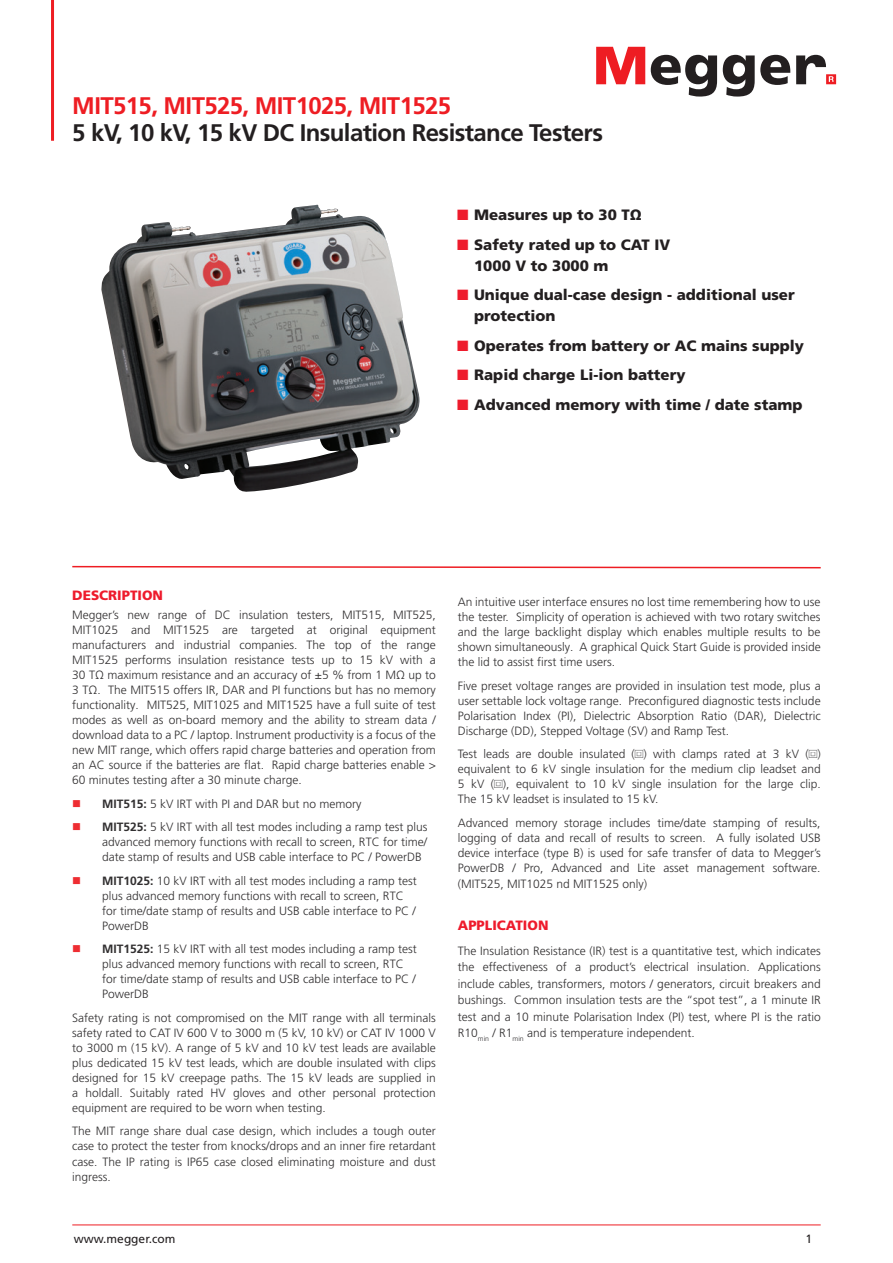
<style>
.page{position:relative;width:893px;height:1263px;background:#fff}
.page>*{position:absolute;margin:0;border:0;box-sizing:border-box;transform-origin:0 0}
.t1{font:700 24px "Frutiger LT Pro";letter-spacing:-.025em;color:#231f20}
.t2{font:700 24px "Frutiger LT Pro";letter-spacing:-.025em;color:#ee1d23}
.t3{font:900 15px/21px "Frutiger LT Pro";color:#231f20}
.t4{font:900 13.5px "Frutiger LT Pro";color:#ee1b2c}
.t5{font:300 12px/15px "Frutiger LT Pro";color:#312f30;text-align:justify}
.t6{font:12px "Frutiger LT Pro";color:#231f20}
.s1{color:#ee1b2c}
.s2{color:#ee2d32}
.s3{font-weight:700}
</style>
<div class="page">
<hr style="left:72px;top:1225px;width:749px;height:1px;background:#ee1d23">
<hr style="left:51px;top:0;width:3px;height:141px;background:#ee1d23">
<svg style="left:596px;top:47px;width:49px;height:37px"></svg>
<svg style="left:651px;top:55px;width:66px;height:42px"></svg>
<svg style="left:723px;top:55px;width:67px;height:42px"></svg>
<svg style="left:796px;top:55px;width:40px;height:29px"></svg>
<svg style="left:72px;top:565px;width:749px;height:4px"></svg>
<img style="left:101px;top:205px;width:319px;height:287px">
<h1 class="t2" style="left:72px;top:91px;width:380px">MIT515, MIT525, MIT1025, MIT1525</h1>
<h1 class="t1" style="left:72px;top:118px;width:532px">5 kV, 10 kV, 15 kV DC Insulation Resistance Testers</h1>
<p class="t3" style="left:457px;top:204px;width:186px"><span class="s1">■</span> Measures up to 30 TΩ</p>
<p class="t3" style="left:474px;top:234px;width:198px;text-indent:-17px"><span class="s1">■</span> Safety rated up to CAT IV<br>1000 V to 3000 m</p>
<p class="t3" style="left:474px;top:284px;width:322px;text-indent:-17px"><span class="s1">■</span> Unique dual-case design - additional user protection</p>
<p class="t3" style="left:457px;top:335px;width:348px"><span class="s1">■</span> Operates from battery or AC mains supply</p>
<p class="t3" style="left:457px;top:364px;width:230px"><span class="s1">■</span> Rapid charge Li-ion battery</p>
<p class="t3" style="left:457px;top:394px;width:347px"><span class="s1">■</span> Advanced memory with time / date stamp</p>
<p class="t4" style="left:72px;top:587px;width:92px">DESCRIPTION</p>
<p class="t5" style="left:72px;top:608px;width:365px">Megger’s new range of DC insulation testers, MIT515, MIT525, MIT1025 and MIT1525 are targeted at original equipment manufacturers and industrial companies. The top of the range MIT1525 performs insulation resistance tests up to 15 kV with a 30 TΩ maximum resistance and an accuracy of ±5 % from 1 MΩ up to 3 TΩ. The MIT515 offers IR, DAR and PI functions but has no memory functionality. MIT525, MIT1025 and MIT1525 have a full suite of test modes as well as on-board memory and the ability to stream data / download data to a PC / laptop. Instrument productivity is a focus of the new MIT range, which offers rapid charge batteries and operation from an AC source if the batteries are flat. Rapid charge batteries enable &gt; 60 minutes testing after a 30 minute charge.</p>
<p class="t5" style="left:72px;top:796px;width:291px"><span class="s2">■</span> <span class="s3">MIT515:</span> 5 kV IRT with PI and DAR but no memory</p>
<p class="t5" style="left:102px;top:820px;width:327px;text-indent:-30px"><span class="s2">■</span> <span class="s3">MIT525:</span> 5 kV IRT with all test modes including a ramp test plus advanced memory functions with recall to screen, RTC for time/ date stamp of results and USB cable interface to PC / PowerDB</p>
<p class="t5" style="left:102px;top:873px;width:316px;text-align:left;text-indent:-30px"><span class="s2">■</span> <span class="s3">MIT1025:</span> 10 kV IRT with all test modes including a ramp test plus advanced memory functions with recall to screen, RTC for time/date stamp of results and USB cable interface to PC / PowerDB</p>
<p class="t5" style="left:102px;top:942px;width:316px;text-align:left;text-indent:-30px"><span class="s2">■</span> <span class="s3">MIT1525:</span> 15 kV IRT with all test modes including a ramp test plus advanced memory functions with recall to screen, RTC for time/date stamp of results and USB cable interface to PC / PowerDB</p>
<p class="t5" style="left:72px;top:1010px;width:365px">Safety rating is not compromised on the MIT range with all terminals safety rated to CAT IV 600 V to 3000 m (5 kV, 10 kV) or CAT IV 1000 V to 3000 m (15 kV). A range of 5 kV and 10 kV test leads are available plus dedicated 15 kV test leads, which are double insulated with clips designed for 15 kV creepage paths. The 15 kV leads are supplied in a holdall. Suitably rated HV gloves and other personal protection equipment are required to be worn when testing.</p>
<p class="t5" style="left:72px;top:1124px;width:365px">The MIT range share dual case design, which includes a tough outer case to protect the tester from knocks/drops and an inner fire retardant case. The IP rating is IP65 case closed eliminating moisture and dust ingress.</p>
<p class="t5" style="left:458px;top:595px;width:364px">An intuitive user interface ensures no lost time remembering how to use the tester. Simplicity of operation is achieved with two rotary switches and the large backlight display which enables multiple results to be shown simultaneously. A graphical Quick Start Guide is provided inside the lid to assist first time users.</p>
<p class="t5" style="left:458px;top:678px;width:364px">Five preset voltage ranges are provided in insulation test mode, plus a user settable lock voltage range. Preconfigured diagnostic tests include Polarisation Index (PI), Dielectric Absorption Ratio (DAR), Dielectric Discharge (DD), Stepped Voltage (SV) and Ramp Test.</p>
<p class="t5" style="left:458px;top:747px;width:364px">Test leads are double insulated (▼) with clamps rated at 3 kV (▼) equivalent to 6 kV single insulation for the medium clip leadset and 5 kV (▼), equivalent to 10 kV single insulation for the large clip.<br>The 15 kV leadset is insulated to 15 kV.</p>
<p class="t5" style="left:458px;top:815px;width:364px">Advanced memory storage includes time/date stamping of results, logging of data and recall of results to screen. A fully isolated USB device interface (type B) is used for safe transfer of data to Megger’s PowerDB / Pro, Advanced and Lite asset management software.</p>
<p class="t5" style="left:458px;top:877px;width:191px">(MIT525, MIT1025 nd MIT1525 only)</p>
<p class="t4" style="left:458px;top:917px;width:92px">APPLICATION</p>
<p class="t5" style="left:458px;top:942px;width:364px;line-height:16.5px">The Insulation Resistance (IR) test is a quantitative test, which indicates the effectiveness of a product’s electrical insulation. Applications include cables, transformers, motors / generators, circuit breakers and bushings. Common insulation tests are the “spot test”, a 1 minute IR test and a 10 minute Polarisation Index (PI) test, where PI is the ratio R10<sub>min</sub> / R1<sub>min</sub> and is temperature independent.</p>
<p class="t6" style="left:74px;top:1231px;width:103px">www.megger.com</p>
<p class="t6" style="left:805px;top:1231px;width:8px">1</p>
</div>
